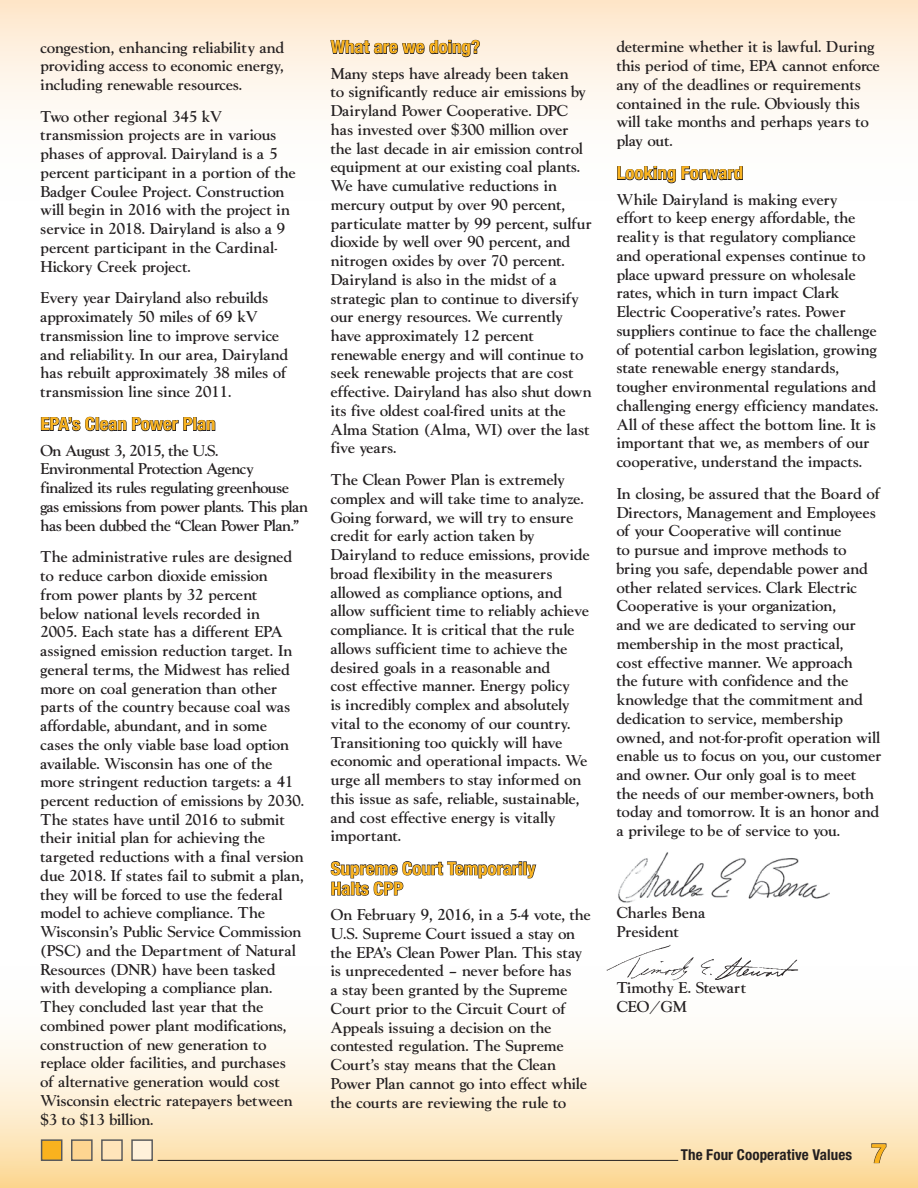
<style>
.page{position:relative;width:918px;height:1188px;background:#fff}
.page>*{position:absolute;margin:0;border:0;box-sizing:border-box;transform-origin:0 0}
.t1{font:700 condensed 18px/20.2px "Helvetica Neue LT Std";color:#f9b21e;scale:1.05 1}
.t2{font:16.5px/18.8px "Goudy Light DTC";color:#231f20;scale:1.05 1}
.t3{font:16.5px/18.8px "Goudy Light DTC";letter-spacing:-.025em;color:#231f20;scale:1.05 1}
.t4{font:700 condensed 15px "Helvetica Neue LT Std";letter-spacing:.005em;color:#231f20}
.s1{font-size:27px;color:#f9b21e}
</style>
<div class="page">
<svg style="left:0;top:980px;width:918px;height:208px"></svg>
<svg style="left:871px;top:1143px;width:16px;height:21px"></svg>
<div style="left:41px;top:1139px;width:21px;height:22px;background:#f9b21e;border:1px solid #58595b"></div>
<div style="left:71px;top:1139px;width:22px;height:22px;background:#fed591;border:1px solid #58595b"></div>
<div style="left:101px;top:1139px;width:22px;height:22px;background:#ffe5ba;border:1px solid #58595b"></div>
<div style="left:131px;top:1139px;width:22px;height:22px;background:#fff1da;border:1px solid #58595b"></div>
<hr style="left:158px;top:1160px;width:520px;height:1px;background:#231f20">
<svg style="left:0;top:0;width:918px;height:114px"></svg>
<img style="left:606px;top:945px;width:192px;height:35px">
<img style="left:618px;top:852px;width:211px;height:51px">
<svg style="left:40px;top:416px;width:176px;height:16px"></svg>
<svg style="left:330px;top:31px;width:151px;height:33px;background:#d8cbbd"></svg>
<svg style="left:330px;top:861px;width:207px;height:35px"></svg>
<svg style="left:617px;top:165px;width:126px;height:19px"></svg>
<p class="t2" style="left:40px;top:38px;width:234px;text-align:justify">congestion, enhancing reliability and providing access to economic energy, including renewable resources.</p>
<p class="t2" style="left:40px;top:107px;width:245px">Two other regional 345 kV transmission projects are in various phases of approval. Dairyland is a 5 percent participant in a portion of the Badger Coulee Project. Construction will begin in 2016 with the project in service in 2018. Dairyland is also a 9 percent participant in the Cardinal-Hickory Creek project.</p>
<p class="t2" style="left:40px;top:289px;width:238px">Every year Dairyland also rebuilds approximately 50 miles of 69 kV transmission line to improve service and reliability. In our area, Dairyland has rebuilt approximately 38 miles of transmission line since 2011.</p>
<p class="t1" style="left:40px;top:414px;width:168px">EPA’s Clean Power Plan</p>
<p class="t3" style="left:40px;top:441px;width:256px">On August 3, 2015, the U.S.<br>Environmental Protection Agency finalized its rules regulating greenhouse gas emissions from power plants. This plan has been dubbed the “Clean Power Plan.”</p>
<p class="t2" style="left:40px;top:548px;width:252px">The administrative rules are designed to reduce carbon dioxide emission<br>from power plants by 32 percent<br>below national levels recorded in<br>2005. Each state has a different EPA assigned emission reduction target. In general terms, the Midwest has relied more on coal generation than other parts of the country because coal was affordable, abundant, and in some cases the only viable base load option available. Wisconsin has one of the more stringent reduction targets: a 41 percent reduction of emissions by 2030.<br>The states have until 2016 to submit their initial plan for achieving the targeted reductions with a final version due 2018. If states fail to submit a plan, they will be forced to use the federal model to achieve compliance. The Wisconsin’s Public Service Commission (PSC) and the Department of Natural Resources (DNR) have been tasked with developing a compliance plan.<br>They concluded last year that the combined power plant modifications, construction of new generation to replace older facilities, and purchases<br>of alternative generation would cost Wisconsin electric ratepayers between $3 to $13 billion.</p>
<p class="t1" style="left:331px;top:37px;width:144px">What are we doing?</p>
<p class="t2" style="left:331px;top:64px;width:250px">Many steps have already been taken<br>to significantly reduce air emissions by Dairyland Power Cooperative. DPC has invested over $300 million over the last decade in air emission control equipment at our existing coal plants.<br>We have cumulative reductions in mercury output by over 90 percent, particulate matter by 99 percent, sulfur dioxide by well over 90 percent, and nitrogen oxides by over 70 percent.<br>Dairyland is also in the midst of a strategic plan to continue to diversify our energy resources. We currently have approximately 12 percent renewable energy and will continue to seek renewable projects that are cost effective. Dairyland has also shut down its five oldest coal-fired units at the Alma Station (Alma, WI) over the last five years.</p>
<p class="t2" style="left:331px;top:471px;width:248px">The Clean Power Plan is extremely complex and will take time to analyze.<br>Going forward, we will try to ensure credit for early action taken by Dairyland to reduce emissions, provide broad flexibility in the measurers allowed as compliance options, and allow sufficient time to reliably achieve compliance. It is critical that the rule allows sufficient time to achieve the desired goals in a reasonable and<br>cost effective manner. Energy policy<br>is incredibly complex and absolutely vital to the economy of our country.<br>Transitioning too quickly will have economic and operational impacts. We urge all members to stay informed on this issue as safe, reliable, sustainable, and cost effective energy is vitally important.</p>
<p class="t1" style="left:331px;top:858px;width:197px">Supreme Court Temporarily<br>Halts CPP</p>
<p class="t2" style="left:331px;top:906px;width:249px">On February 9, 2016, in a 5-4 vote, the U.S. Supreme Court issued a stay on the EPA’s Clean Power Plan. This stay is unprecedented – never before has<br>a stay been granted by the Supreme Court prior to the Circuit Court of Appeals issuing a decision on the contested regulation. The Supreme Court’s stay means that the Clean Power Plan cannot go into effect while the courts are reviewing the rule to</p>
<p class="t2" style="left:617px;top:38px;width:252px">determine whether it is lawful. During this period of time, EPA cannot enforce any of the deadlines or requirements contained in the rule. Obviously this will take months and perhaps years to play out.</p>
<p class="t1" style="left:617px;top:163px;width:122px">Looking Forward</p>
<p class="t2" style="left:617px;top:190px;width:251px">While Dairyland is making every effort to keep energy affordable, the reality is that regulatory compliance and operational expenses continue to place upward pressure on wholesale rates, which in turn impact Clark Electric Cooperative’s rates. Power suppliers continue to face the challenge of potential carbon legislation, growing state renewable energy standards, tougher environmental regulations and challenging energy efficiency mandates.<br>All of these affect the bottom line. It is important that we, as members of our cooperative, understand the impacts.</p>
<p class="t2" style="left:617px;top:484px;width:254px">In closing, be assured that the Board of Directors, Management and Employees of your Cooperative will continue<br>to pursue and improve methods to bring you safe, dependable power and other related services. Clark Electric Cooperative is your organization,<br>and we are dedicated to serving our membership in the most practical,<br>cost effective manner. We approach<br>the future with confidence and the knowledge that the commitment and dedication to service, membership owned, and not-for-profit operation will enable us to focus on you, our customer and owner. Our only goal is to meet<br>the needs of our member-owners, both today and tomorrow. It is an honor and a privilege to be of service to you.</p>
<p class="t2" style="left:617px;top:904px;width:86px">Charles Bena<br>President</p>
<p class="t2" style="left:617px;top:979px;width:125px">Timothy E. Stewart<br>CEO/GM</p>
<p class="t4" style="left:681px;top:1145px;width:207px">The Four Cooperative Values <span class="s1">7</span></p>
</div>
